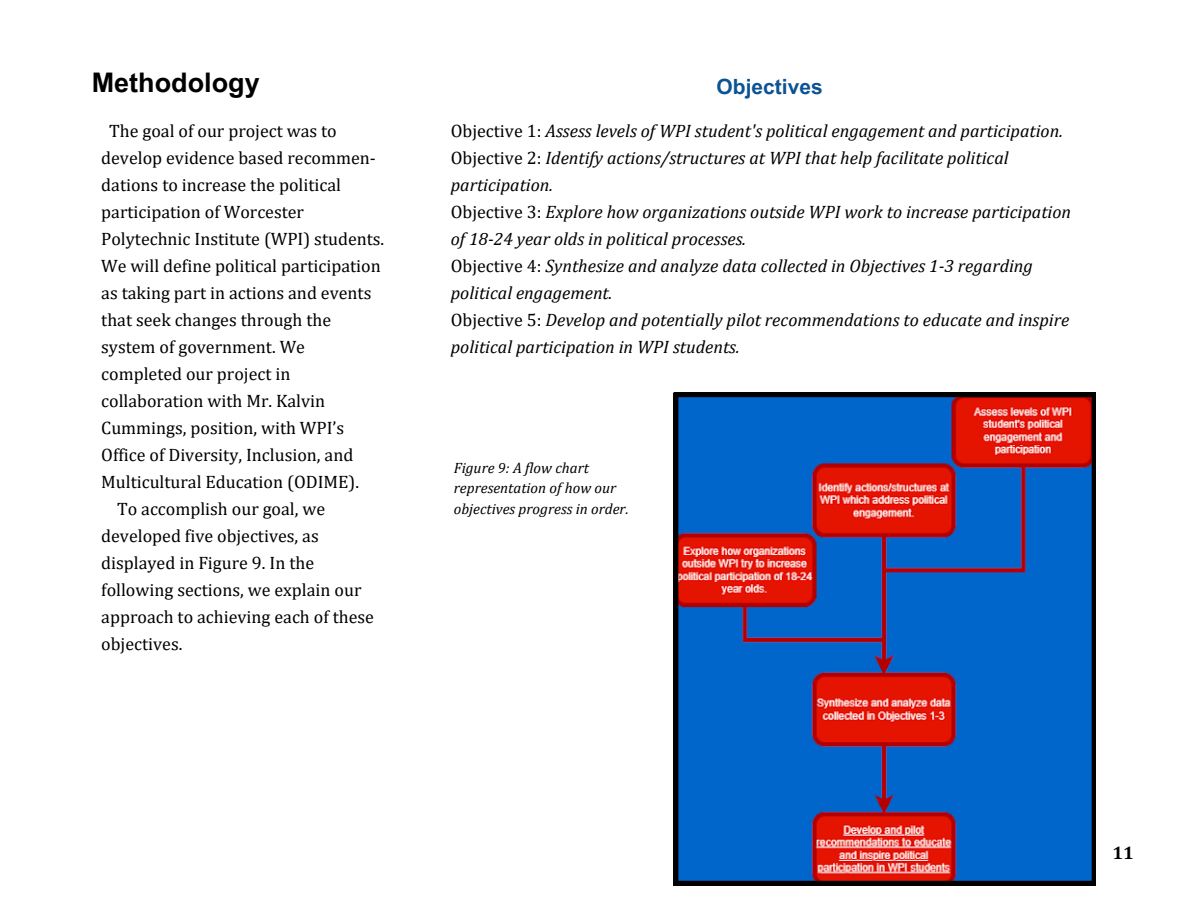
<style>
.page{position:relative;width:1188px;height:918px;background:#fff}
.page>*{position:absolute;margin:0;border:0;box-sizing:border-box;transform-origin:0 0}
.t1{font:700 27px "Arial MT Pro";color:#000}
.t2{font:700 21px "Arial MT Pro";color:#0b5394}
.t3{font:18px "Cambria";color:#000}
.t4{font:italic 18px/27px "Cambria";color:#000}
.t5{font:700 18px "Cambria";color:#000}
.t6{font:italic 15px/20.2px "Cambria";color:#000}
.s1{font-style:normal}
</style>
<div class="page">
<svg style="left:674px;top:393px;width:422px;height:492px;background:#395398"></svg>
<h1 class="t1" style="left:92px;top:72px;width:169px">Methodology</h1>
<p class="t3" style="left:109px;top:120px;width:229px">The goal of our project was to</p>
<p class="t3" style="left:101px;top:147px;width:276px">develop evidence based recommen-</p>
<p class="t3" style="left:101px;top:174px;width:241px">dations to increase the political</p>
<p class="t3" style="left:101px;top:201px;width:204px">participation of Worcester</p>
<p class="t3" style="left:101px;top:228px;width:285px">Polytechnic Institute (WPI) students.</p>
<p class="t3" style="left:101px;top:255px;width:281px">We will define political participation</p>
<p class="t3" style="left:101px;top:282px;width:272px">as taking part in actions and events</p>
<p class="t3" style="left:101px;top:309px;width:231px">that seek changes through the</p>
<p class="t3" style="left:101px;top:336px;width:205px">system of government. We</p>
<p class="t3" style="left:101px;top:363px;width:191px">completed our project in</p>
<p class="t3" style="left:101px;top:390px;width:225px">collaboration with Mr. Kalvin</p>
<p class="t3" style="left:101px;top:417px;width:245px">Cummings, position, with WPI’s</p>
<p class="t3" style="left:101px;top:444px;width:254px">Office of Diversity, Inclusion, and</p>
<p class="t3" style="left:101px;top:471px;width:259px">Multicultural Education (ODIME).</p>
<p class="t3" style="left:117px;top:498px;width:210px">To accomplish our goal, we</p>
<p class="t3" style="left:101px;top:525px;width:219px">developed five objectives, as</p>
<p class="t3" style="left:101px;top:552px;width:214px">displayed in Figure 9. In the</p>
<p class="t3" style="left:101px;top:579px;width:262px">following sections, we explain our</p>
<p class="t3" style="left:101px;top:606px;width:274px">approach to achieving each of these</p>
<p class="t3" style="left:101px;top:633px;width:83px">objectives.</p>
<p class="t2" style="left:717px;top:78px;width:108px">Objectives</p>
<p class="t4" style="left:451px;top:117px;width:622px"><span class="s1">Objective 1:</span> Assess levels of WPI student's political engagement and participation.<br><span class="s1">Objective 2:</span> Identify actions/structures at WPI that help facilitate political participation.<br><span class="s1">Objective 3:</span> Explore how organizations outside WPI work to increase participation of 18-24 year olds in political processes.<br><span class="s1">Objective 4:</span> Synthesize and analyze data collected in Objectives 1-3 regarding political engagement.<br><span class="s1">Objective 5:</span> Develop and potentially pilot recommendations to educate and inspire political participation in WPI students.</p>
<p class="t6" style="left:454px;top:458px;width:176px">Figure 9: A flow chart representation of how our objectives progress in order.</p>
<p class="t5" style="left:1112px;top:841px;width:23px">11</p>
</div>
